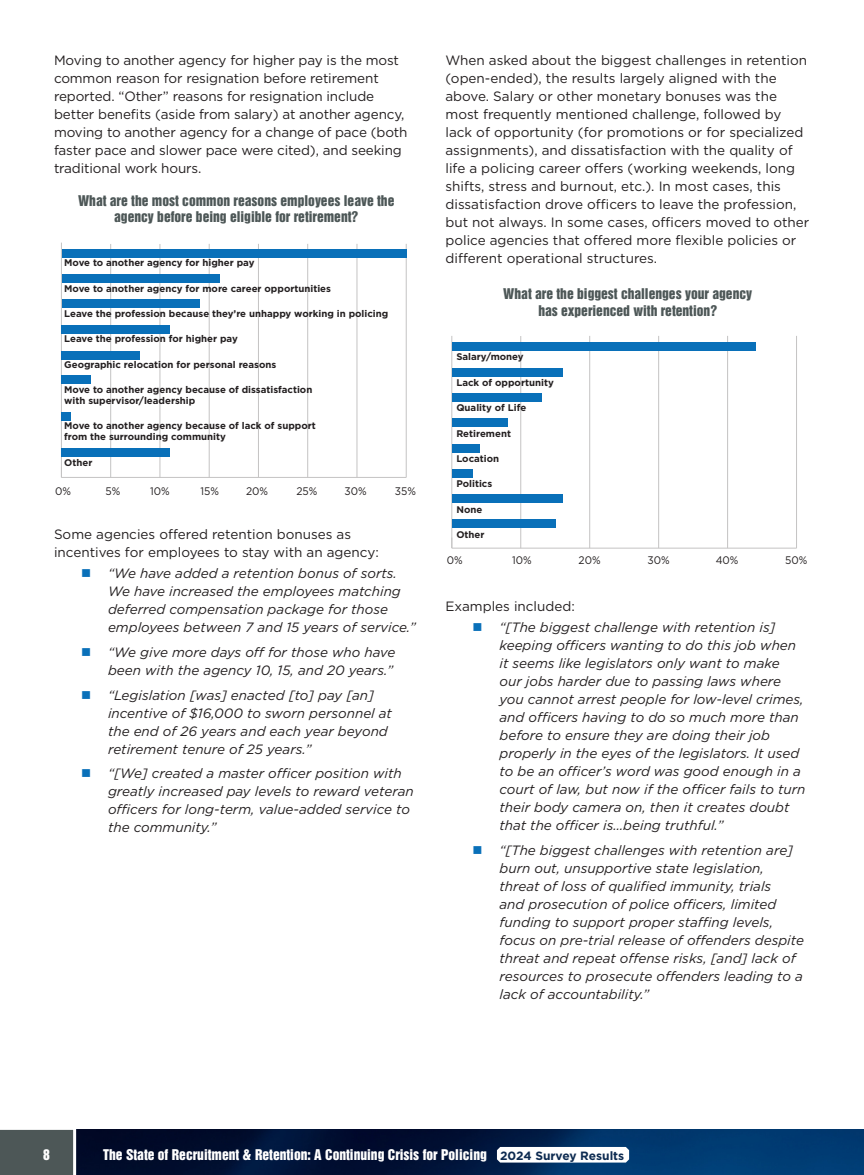
<style>
.page{position:relative;width:864px;height:1175px;background:#fff}
.page>*{position:absolute;margin:0;border:0;box-sizing:border-box;transform-origin:0 0}
.t1{font:italic 13.5px/18px "Gotham";color:#231f20}
.Body{font:13.5px/18px "Gotham";color:#231f20}
.Chart_Heading{font:13.5px/16.5px "Helvetica Inserat LT Std";color:#4d5757;text-align:center}
.t2{font:13.5px "Helvetica Inserat LT Std";color:#fff}
.t3{font:10.95px "Gotham";color:#231f20;scale:.94 1}
.t4{font:700 9.6px/10.9px "Gotham";color:#231f20}
.s1{font-family:"Gotham";font-weight:700;font-size:12px;color:#0d2b51}
</style>
<div class="page">
<img style="left:76px;top:1129px;width:788px;height:45px">
<div style="left:0;top:1129px;width:74px;height:45px;background:#4d5757"></div>
<svg style="left:497px;top:1146px;width:132px;height:16px"></svg>
<hr style="left:61px;top:477px;width:345px;height:1px;background:#c4c3c3">
<hr style="left:110px;top:244px;width:1px;height:233px;background:#c4c3c3">
<hr style="left:160px;top:244px;width:1px;height:233px;background:#c4c3c3">
<hr style="left:209px;top:244px;width:1px;height:233px;background:#c4c3c3">
<hr style="left:258px;top:244px;width:1px;height:233px;background:#c4c3c3">
<hr style="left:307px;top:244px;width:1px;height:233px;background:#c4c3c3">
<hr style="left:357px;top:244px;width:1px;height:233px;background:#c4c3c3">
<hr style="left:406px;top:244px;width:1px;height:233px;background:#c4c3c3">
<hr style="left:61px;top:243px;width:1px;height:234px;background:#c4c3c3">
<div style="left:62px;top:249px;width:345px;height:8px;background:#0970b9"></div>
<div style="left:62px;top:274px;width:157px;height:9px;background:#0970b9"></div>
<div style="left:62px;top:299px;width:138px;height:8px;background:#0970b9"></div>
<div style="left:62px;top:326px;width:108px;height:8px;background:#0970b9"></div>
<div style="left:62px;top:351px;width:78px;height:8px;background:#0970b9"></div>
<div style="left:62px;top:375px;width:29px;height:8px;background:#0970b9"></div>
<div style="left:62px;top:412px;width:9px;height:8px;background:#0970b9"></div>
<div style="left:62px;top:448px;width:108px;height:8px;background:#0970b9"></div>
<hr style="left:452px;top:548px;width:345px;height:1px;background:#c4c3c3">
<hr style="left:520px;top:336px;width:1px;height:212px;background:#c4c3c3">
<hr style="left:589px;top:336px;width:1px;height:212px;background:#c4c3c3">
<hr style="left:658px;top:336px;width:1px;height:212px;background:#c4c3c3">
<hr style="left:727px;top:336px;width:1px;height:212px;background:#c4c3c3">
<hr style="left:796px;top:336px;width:1px;height:212px;background:#c4c3c3">
<hr style="left:452px;top:336px;width:1px;height:212px;background:#c4c3c3">
<div style="left:452px;top:342px;width:303px;height:9px;background:#0970b9"></div>
<div style="left:452px;top:368px;width:110px;height:8px;background:#0970b9"></div>
<div style="left:452px;top:394px;width:90px;height:8px;background:#0970b9"></div>
<div style="left:452px;top:418px;width:55px;height:9px;background:#0970b9"></div>
<div style="left:452px;top:444px;width:27px;height:8px;background:#0970b9"></div>
<div style="left:452px;top:469px;width:21px;height:9px;background:#0970b9"></div>
<div style="left:452px;top:495px;width:110px;height:8px;background:#0970b9"></div>
<div style="left:452px;top:520px;width:103px;height:8px;background:#0970b9"></div>
<p class="Body" style="left:54px;top:51px;width:355px">Moving to another agency for higher pay is the most common reason for resignation before retirement reported. “Other” reasons for resignation include better benefits (aside from salary) at another agency, moving to another agency for a change of pace (both faster pace and slower pace were cited), and seeking traditional work hours.</p>
<p class="Chart_Heading" style="left:78px;top:193px;width:318px">What are the most common reasons employees leave the agency before being eligible for retirement?</p>
<p class="t4" style="left:64px;top:257px;width:192px">Move to another agency for higher pay</p>
<p class="t4" style="left:64px;top:283px;width:268px">Move to another agency for more career opportunities</p>
<p class="t4" style="left:64px;top:308px;width:326px">Leave the profession because they’re unhappy working in policing</p>
<p class="t4" style="left:64px;top:333px;width:175px">Leave the profession for higher pay</p>
<p class="t4" style="left:64px;top:359px;width:214px">Geographic relocation for personal reasons</p>
<p class="t4" style="left:64px;top:384px;width:250px">Move to another agency because of dissatisfaction with supervisor/leadership</p>
<p class="t4" style="left:64px;top:420px;width:253px">Move to another agency because of lack of support from the surrounding community</p>
<p class="t4" style="left:64px;top:457px;width:30px">Other</p>
<p class="t3" style="left:55px;top:484px;width:18px">0%</p>
<p class="t3" style="left:106px;top:484px;width:17px">5%</p>
<p class="t3" style="left:150px;top:484px;width:22px">10%</p>
<p class="t3" style="left:200px;top:484px;width:21px">15%</p>
<p class="t3" style="left:246px;top:484px;width:25px">20%</p>
<p class="t3" style="left:296px;top:484px;width:24px">25%</p>
<p class="t3" style="left:345px;top:484px;width:25px">30%</p>
<p class="t3" style="left:395px;top:484px;width:24px">35%</p>
<p class="Body" style="left:54px;top:525px;width:326px">Some agencies offered retention bonuses as incentives for employees to stay with an agency:</p>
<p class="t1" style="left:108px;top:564px;width:310px">“We have added a retention bonus of sorts.<br>We have increased the employees matching deferred compensation package for those employees between 7 and 15 years of service.”</p>
<p class="t1" style="left:108px;top:642px;width:289px">“We give more days off for those who have been with the agency 10, 15, and 20 years.”</p>
<p class="t1" style="left:108px;top:685px;width:285px">“Legislation [was] enacted [to] pay [an] incentive of $16,000 to sworn personnel at the end of 26 years and each year beyond retirement tenure of 25 years.”</p>
<p class="t1" style="left:108px;top:764px;width:307px">“[We] created a master officer position with greatly increased pay levels to reward veteran officers for long-term, value-added service to the community.”</p>
<p class="Body" style="left:446px;top:51px;width:365px">When asked about the biggest challenges in retention (open-ended), the results largely aligned with the above. Salary or other monetary bonuses was the most frequently mentioned challenge, followed by lack of opportunity (for promotions or for specialized assignments), and dissatisfaction with the quality of life a policing career offers (working weekends, long shifts, stress and burnout, etc.). In most cases, this dissatisfaction drove officers to leave the profession, but not always. In some cases, officers moved to other police agencies that offered more flexible policies or different operational structures.</p>
<p class="Chart_Heading" style="left:503px;top:286px;width:250px">What are the biggest challenges your agency has experienced with retention?</p>
<p class="t4" style="left:456px;top:351px;width:69px">Salary/money</p>
<p class="t4" style="left:456px;top:377px;width:99px">Lack of opportunity</p>
<p class="t4" style="left:456px;top:402px;width:71px">Quality of Life</p>
<p class="t4" style="left:456px;top:427px;width:56px">Retirement</p>
<p class="t4" style="left:456px;top:453px;width:44px">Location</p>
<p class="t4" style="left:456px;top:478px;width:37px">Politics</p>
<p class="t4" style="left:456px;top:503px;width:27px">None</p>
<p class="t4" style="left:456px;top:529px;width:30px">Other</p>
<p class="t3" style="left:447px;top:553px;width:18px">0%</p>
<p class="t3" style="left:512px;top:553px;width:22px">10%</p>
<p class="t3" style="left:579px;top:553px;width:25px">20%</p>
<p class="t3" style="left:647px;top:553px;width:25px">30%</p>
<p class="t3" style="left:716px;top:553px;width:26px">40%</p>
<p class="t3" style="left:785px;top:553px;width:25px">50%</p>
<p class="Body" style="left:446px;top:597px;width:131px">Examples included:</p>
<p class="t1" style="left:500px;top:618px;width:307px">“[The biggest challenge with retention is] keeping officers wanting to do this job when it seems like legislators only want to make<br>our jobs harder due to passing laws where you cannot arrest people for low-level crimes, and officers having to do so much more than before to ensure they are doing their job properly in the eyes of the legislators. It used to be an officer’s word was good enough in a court of law, but now if the officer fails to turn their body camera on, then it creates doubt that the officer is…being truthful.”</p>
<p class="t1" style="left:500px;top:840px;width:306px">“[The biggest challenges with retention are] burn out, unsupportive state legislation, threat of loss of qualified immunity, trials<br>and prosecution of police officers, limited funding to support proper staffing levels, focus on pre-trial release of offenders despite threat and repeat offense risks, [and] lack of resources to prosecute offenders leading to a lack of accountability.”</p>
<p class="t2" style="left:43px;top:1146px;width:8px">8</p>
<p class="t2" style="left:103px;top:1146px;width:523px">The State of Recruitment &amp; Retention: A Continuing Crisis for Policing <span class="s1">2024 Survey Results</span></p>
</div>
